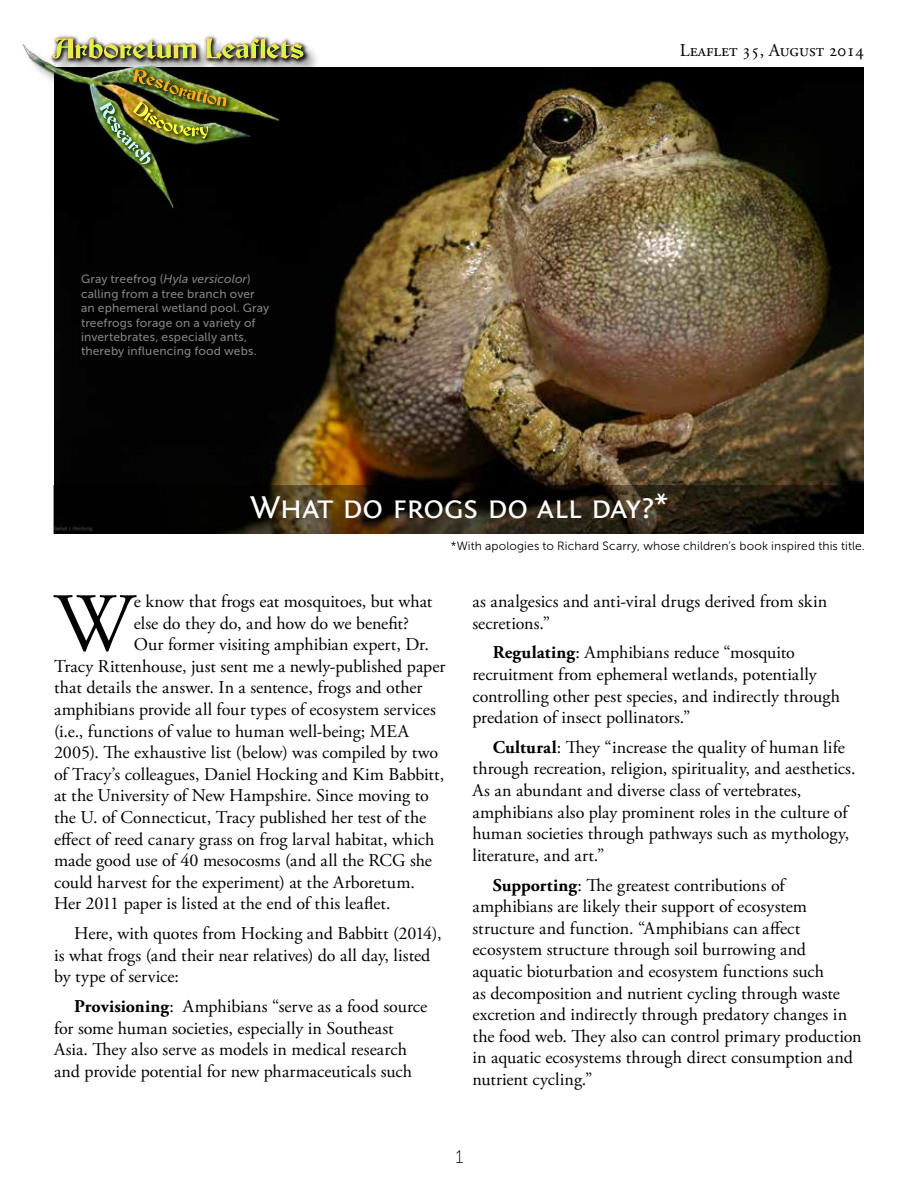
<style>
.page{position:relative;width:918px;height:1188px;background:#fff}
.page>*{position:absolute;margin:0;border:0;box-sizing:border-box;transform-origin:0 0}
.t1{font:83.1px "Adobe Garamond Pro";color:#000}
.t2{font:33px "Fontin Sans Small Caps";letter-spacing:-.015em;color:#fff}
.t3{font:18px/21.6px "Adobe Garamond Pro";letter-spacing:-.01em;color:#000}
.t4{font:18px "Museo Sans 100";color:#000}
.t5{font:12px/14.4px "Museo Sans 500";letter-spacing:.015em;color:#fff}
.t6{font:12px "Museo Sans 300";letter-spacing:.01em;color:#000}
.s1{font-style:italic}
.s2{font-weight:700}
</style>
<div class="page">
<img style="left:54px;top:68px;width:810px;height:417px">
<div style="left:24px;top:37px;width:299px;height:187px;background:#000"></div>
<img style="left:22px;top:37px;width:264px;height:190px">
<img style="left:129px;top:59px;width:25px;height:10px">
<img style="left:227px;top:93px;width:7px;height:21px">
<img style="left:96px;top:98px;width:3px;height:28px">
<img style="left:135px;top:165px;width:23px;height:7px">
<img style="left:99px;top:69px;width:128px;height:96px">
<img style="left:49px;top:35px;width:32px;height:31px">
<img style="left:71px;top:59px;width:14px;height:7px">
<img style="left:85px;top:36px;width:25px;height:30px">
<img style="left:100px;top:59px;width:15px;height:7px">
<img style="left:115px;top:59px;width:25px;height:7px">
<img style="left:143px;top:37px;width:20px;height:29px">
<img style="left:153px;top:59px;width:16px;height:7px">
<img style="left:169px;top:41px;width:33px;height:25px">
<svg style="left:53px;top:38px;width:143px;height:21px;background:#b1b275"></svg>
<img style="left:202px;top:36px;width:28px;height:31px">
<img style="left:218px;top:59px;width:13px;height:7px">
<img style="left:231px;top:59px;width:15px;height:7px">
<img style="left:246px;top:36px;width:11px;height:30px">
<img style="left:257px;top:35px;width:16px;height:31px">
<img style="left:263px;top:40px;width:48px;height:27px">
<img style="left:276px;top:37px;width:21px;height:29px">
<svg style="left:206px;top:38px;width:97px;height:21px;background:#b0b173"></svg>
<svg style="left:54px;top:485px;width:810px;height:49px;background:#1d160c"></svg>
<p class="t3" style="left:680px;top:40px;width:186px">Leaflet 35, August 2014</p>
<p class="t5" style="left:81px;top:272px;width:190px">Gray treefrog (<span class="s1">Hyla versicolor</span>) calling from a tree branch over an ephemeral wetland pool. Gray treefrogs forage on a variety of invertebrates, especially ants, thereby influencing food webs.</p>
<h2 class="t2" style="left:250px;top:489px;width:420px">What do frogs do all day?*</h2>
<p class="t6" style="left:451px;top:539px;width:416px">*With apologies to Richard Scarry, whose children’s book inspired this title.</p>
<p class="t3" style="left:134px;top:591px;width:300px">e know that frogs eat mosquitoes, but what</p>
<p class="t3" style="left:134px;top:613px;width:277px">else do they do, and how do we benefit?</p>
<p class="t3" style="left:134px;top:634px;width:297px">Our former visiting amphibian expert, Dr.</p>
<p class="t3" style="left:54px;top:656px;width:393px">Tracy Rittenhouse, just sent me a newly-published paper</p>
<p class="t3" style="left:54px;top:678px;width:370px">that details the answer. In a sentence, frogs and other</p>
<p class="t3" style="left:54px;top:699px;width:384px">amphibians provide all four types of ecosystem services</p>
<p class="t3" style="left:54px;top:721px;width:357px">(i.e., functions of value to human well-being; MEA</p>
<p class="t3" style="left:54px;top:742px;width:386px">2005). The exhaustive list (below) was compiled by two</p>
<p class="t3" style="left:54px;top:764px;width:392px">of Tracy’s colleagues, Daniel Hocking and Kim Babbitt,</p>
<p class="t3" style="left:54px;top:786px;width:376px">at the University of New Hampshire. Since moving to</p>
<p class="t3" style="left:54px;top:807px;width:374px">the U. of Connecticut, Tracy published her test of the</p>
<p class="t3" style="left:54px;top:829px;width:382px">effect of reed canary grass on frog larval habitat, which</p>
<p class="t3" style="left:54px;top:850px;width:379px">made good use of 40 mesocosms (and all the RCG she</p>
<p class="t3" style="left:54px;top:872px;width:362px">could harvest for the experiment) at the Arboretum.</p>
<p class="t3" style="left:54px;top:894px;width:338px">Her 2011 paper is listed at the end of this leaflet.</p>
<p class="t3" style="left:54px;top:923px;width:389px;text-indent:20px">Here, with quotes from Hocking and Babbitt (2014), is what frogs (and their near relatives) do all day, listed by type of service:</p>
<p class="t3" style="left:54px;top:996px;width:375px;text-indent:20px"><span class="s2">Provisioning</span>: Amphibians “serve as a food source for some human societies, especially in Southeast Asia. They also serve as models in medical research and provide potential for new pharmaceuticals such</p>
<h1 class="t1" style="left:54px;top:574px;width:81px">W</h1>
<p class="t3" style="left:473px;top:591px;width:356px">as analgesics and anti-viral drugs derived from skin secretions.”</p>
<p class="t3" style="left:473px;top:642px;width:369px;text-indent:20px"><span class="s2">Regulating</span>: Amphibians reduce “mosquito recruitment from ephemeral wetlands, potentially controlling other pest species, and indirectly through predation of insect pollinators.”</p>
<p class="t3" style="left:473px;top:737px;width:385px;text-indent:20px"><span class="s2">Cultural</span>: They “increase the quality of human life through recreation, religion, spirituality, and aesthetics.<br>As an abundant and diverse class of vertebrates, amphibians also play prominent roles in the culture of human societies through pathways such as mythology, literature, and art.”</p>
<p class="t3" style="left:473px;top:875px;width:391px;text-indent:20px"><span class="s2">Supporting</span>: The greatest contributions of amphibians are likely their support of ecosystem structure and function. “Amphibians can affect ecosystem structure through soil burrowing and<br>aquatic bioturbation and ecosystem functions such<br>as decomposition and nutrient cycling through waste excretion and indirectly through predatory changes in the food web. They also can control primary production in aquatic ecosystems through direct consumption and nutrient cycling.”</p>
<p class="t4" style="left:456px;top:1147px;width:9px">1</p>
</div>
